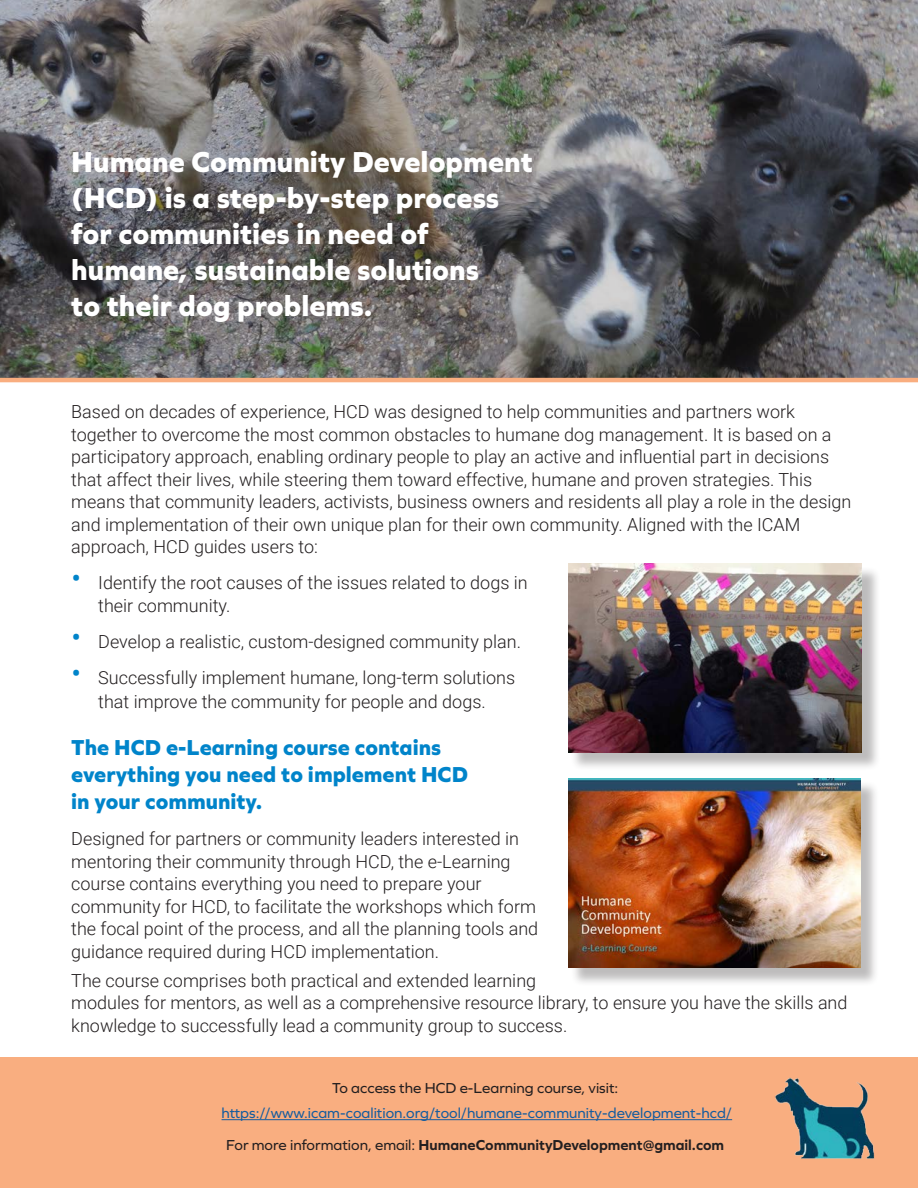
<style>
.page{position:relative;width:918px;height:1188px;background:#fff}
.page>*{position:absolute;margin:0;border:0;box-sizing:border-box;transform-origin:0 0}
.t1{font:800 30px/36px "Graphie";color:#fff}
.t2{font:800 22.5px/27px "Graphie";color:#0084ca}
.t3{font:300 18px/22.5px "Roboto";color:#231f20}
.t4{font:15px "Graphie";color:#175d9e}
.t5{font:700 15px "Graphie";color:#231f20}
.t6{font:15px "Graphie";color:#231f20}
.s1{font-size:31.5px;color:#0084ca}
.s2{font-weight:400}
</style>
<div class="page">
<div style="left:570px;top:781px;width:309px;height:205px;background:#231f20;opacity:.3"></div>
<img style="left:568px;top:779px;width:292px;height:189px">
<div style="left:570px;top:566px;width:311px;height:205px;background:#231f20;opacity:.3"></div>
<img style="left:568px;top:563px;width:294px;height:189px">
<div style="left:0;top:1057px;width:918px;height:131px;background:#f9ae80"></div>
<img style="left:775px;top:1077px;width:100px;height:82px">
<svg style="left:0;top:0;width:918px;height:378px;background:#676666"></svg>
<hr style="left:222px;top:1119px;width:510px;height:1px;background:#175d9e">
<hr style="left:0;top:378px;width:918px;height:4px;background:#f9ae80">
<p class="t1" style="left:71px;top:143px;width:463px">Humane Community Development (HCD) is a step-by-step process for communities in need of humane, sustainable solutions<br>to their dog problems.</p>
<p class="t3" style="left:71px;top:400px;width:782px">Based on decades of experience, HCD was designed to help communities and partners work together to overcome the most common obstacles to humane dog management. It is based on a participatory approach, enabling ordinary people to play an active and influential part in decisions that affect their lives, while steering them toward effective, humane and proven strategies. This means that community leaders, activists, business owners and residents all play a role in the design and implementation of their own unique plan for their own community. Aligned with the ICAM approach, HCD guides users to:</p>
<p class="t3" style="left:98px;top:571px;width:431px;text-indent:-27px"><span class="s1">•</span> Identify the root causes of the issues related to dogs in their community.</p>
<p class="t3" style="left:71px;top:630px;width:451px"><span class="s1">•</span> Develop a realistic, custom-designed community plan.</p>
<p class="t3" style="left:71px;top:665px;width:445px;line-height:24px;text-align:center"><span class="s1">•</span> Successfully implement humane, long-term solutions that improve the community for people and dogs.</p>
<p class="t2" style="left:71px;top:734px;width:398px">The HCD e-Learning course contains everything you need to implement HCD in your community.</p>
<p class="t3" style="left:71px;top:827px;width:469px">Designed for partners or community leaders interested in mentoring their community through HCD, the e-Learning course contains everything you need to prepare your community for HCD, to facilitate the workshops which form the focal point of the process, and all the planning tools and guidance required during HCD implementation.</p>
<p class="t3" style="left:71px;top:969px;width:778px">The course comprises both practical and extended learning<br>modules for mentors, as well as a comprehensive resource library, to ensure you have the skills and knowledge to successfully lead a community group to success.</p>
<p class="t6" style="left:332px;top:1080px;width:288px">To access the HCD e-Learning course, visit:</p>
<p class="t4" style="left:222px;top:1104px;width:512px">https://www.icam-coalition.org/tool/humane-community-development-hcd/</p>
<p class="t5" style="left:226px;top:1136px;width:499px"><span class="s2">For more information, email:</span> HumaneCommunityDevelopment@gmail.com</p>
</div>
